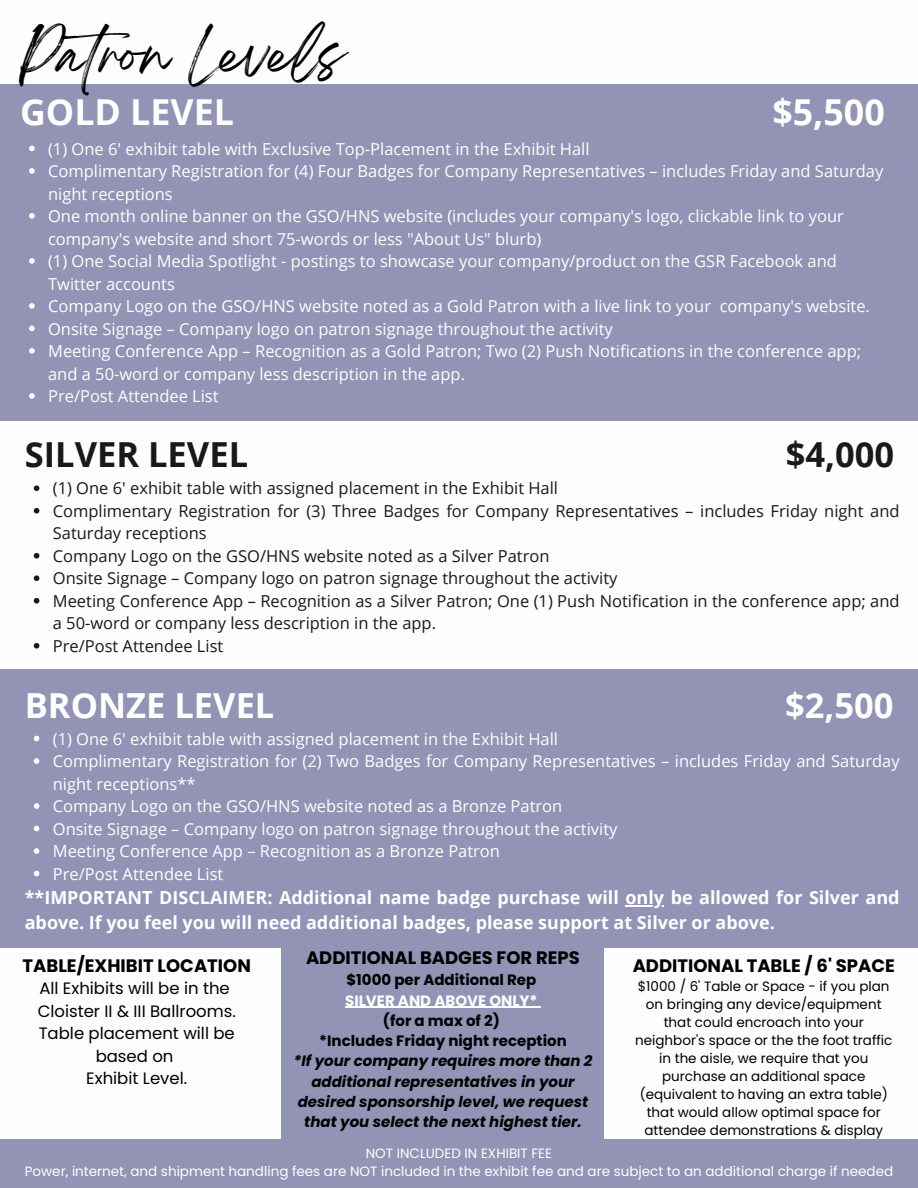
<style>
.page{position:relative;width:918px;height:1188px;background:#fff}
.page>*{position:absolute;margin:0;border:0;box-sizing:border-box;transform-origin:0 0}
.t1{font:48.3px "Breathing";color:#000}
.t2{font:700 35.7px "Open Sans";color:#fff}
.t3{font:700 34.5px "Open Sans";color:#191919}
.t4{font:700 34.5px "Open Sans";color:#fff}
.t5{font:700 18px "Open Sans";color:#fff}
.t6{font:700 18px "Poppins";color:#000}
.t7{font:16.5px/22.5px "Open Sans";color:#fff}
.t8{font:16.5px/22.5px "Open Sans";color:#191919}
.t9{font:16.5px/22.5px "Poppins";color:#000;text-align:center}
.t10{font:italic 700 15px/20.2px "Poppins";color:#000;text-align:center}
.t11{font:13.5px/18px "Poppins";color:#000;text-align:center}
.t12{font:13.5px/18px "Poppins";color:#fff;text-align:center}
.s1{font-style:normal}
.s2{font-style:normal;color:#fdfdfd}
</style>
<div class="page">
<div style="left:0;top:84px;width:918px;height:337px;background:#9293b5"></div>
<svg style="left:29px;top:146px;width:6px;height:5px"></svg>
<svg style="left:29px;top:168px;width:6px;height:6px"></svg>
<svg style="left:29px;top:213px;width:6px;height:6px"></svg>
<svg style="left:29px;top:258px;width:6px;height:6px"></svg>
<svg style="left:29px;top:303px;width:6px;height:6px"></svg>
<svg style="left:29px;top:326px;width:6px;height:5px"></svg>
<svg style="left:29px;top:348px;width:6px;height:6px"></svg>
<svg style="left:29px;top:393px;width:6px;height:6px"></svg>
<svg style="left:34px;top:485px;width:5px;height:6px"></svg>
<svg style="left:34px;top:508px;width:5px;height:6px"></svg>
<svg style="left:34px;top:553px;width:5px;height:6px"></svg>
<svg style="left:34px;top:575px;width:5px;height:6px"></svg>
<svg style="left:34px;top:598px;width:5px;height:6px"></svg>
<svg style="left:34px;top:643px;width:5px;height:6px"></svg>
<div style="left:0;top:669px;width:918px;height:279px;background:#9293b5"></div>
<svg style="left:34px;top:736px;width:5px;height:5px"></svg>
<svg style="left:34px;top:758px;width:5px;height:6px"></svg>
<svg style="left:34px;top:803px;width:5px;height:6px"></svg>
<svg style="left:34px;top:826px;width:5px;height:5px"></svg>
<svg style="left:34px;top:848px;width:5px;height:6px"></svg>
<svg style="left:34px;top:871px;width:5px;height:5px"></svg>
<hr style="left:625px;top:906px;width:39px;height:1px;background:#fff">
<div style="left:0;top:1139px;width:918px;height:49px;background:#9293b5"></div>
<div style="left:282px;top:939px;width:322px;height:200px;background:#9293b5"></div>
<hr style="left:345px;top:1007px;width:193px;height:1px;background:#fdfdfd">
<h1 class="t1" style="left:20px;top:40px;width:326px">Patron Levels</h1>
<h2 class="t2" style="left:20px;top:87px;width:215px">GOLD LEVEL</h2>
<h2 class="t2" style="left:772px;top:87px;width:114px">$5,500</h2>
<p class="t7" style="left:48px;top:137px;width:543px">(1) One 6' exhibit table with Exclusive Top-Placement in the Exhibit Hall</p>
<p class="t7" style="left:48px;top:159px;width:837px">Complimentary Registration for (4) Four Badges for Company Representatives – includes Friday and Saturday night receptions</p>
<p class="t7" style="left:48px;top:204px;width:797px">One month online banner on the GSO/HNS website (includes your company's logo, clickable link to your company's website and short 75-words or less "About Us" blurb)</p>
<p class="t7" style="left:48px;top:249px;width:790px">(1) One Social Media Spotlight - postings to showcase your company/product on the GSR Facebook and<br>Twitter accounts</p>
<p class="t7" style="left:48px;top:294px;width:823px">Company Logo on the GSO/HNS website noted as a Gold Patron with a live link to your company's website.</p>
<p class="t7" style="left:48px;top:317px;width:566px">Onsite Signage – Company logo on patron signage throughout the activity</p>
<p class="t7" style="left:48px;top:339px;width:815px">Meeting Conference App – Recognition as a Gold Patron; Two (2) Push Notifications in the conference app; and a 50-word or company less description in the app.</p>
<p class="t7" style="left:48px;top:384px;width:172px">Pre/Post Attendee List</p>
<h2 class="t3" style="left:25px;top:431px;width:225px">SILVER LEVEL</h2>
<h2 class="t3" style="left:786px;top:431px;width:110px">$4,000</h2>
<p class="t8" style="left:53px;top:477px;width:507px">(1) One 6' exhibit table with assigned placement in the Exhibit Hall</p>
<p class="t8" style="left:53px;top:499px;width:848px">Complimentary Registration for (3) Three Badges for Company Representatives – includes Friday night and<br>Saturday receptions</p>
<p class="t8" style="left:53px;top:544px;width:498px">Company Logo on the GSO/HNS website noted as a Silver Patron</p>
<p class="t8" style="left:53px;top:567px;width:566px">Onsite Signage – Company logo on patron signage throughout the activity</p>
<p class="t8" style="left:53px;top:589px;width:848px">Meeting Conference App – Recognition as a Silver Patron; One (1) Push Notification in the conference app; and a 50-word or company less description in the app.</p>
<p class="t8" style="left:53px;top:634px;width:172px">Pre/Post Attendee List</p>
<h2 class="t4" style="left:25px;top:681px;width:251px">BRONZE LEVEL</h2>
<h2 class="t4" style="left:785px;top:681px;width:110px">$2,500</h2>
<p class="t7" style="left:53px;top:727px;width:507px">(1) One 6' exhibit table with assigned placement in the Exhibit Hall</p>
<p class="t7" style="left:53px;top:750px;width:848px">Complimentary Registration for (2) Two Badges for Company Representatives – includes Friday and Saturday night receptions**</p>
<p class="t7" style="left:53px;top:795px;width:511px">Company Logo on the GSO/HNS website noted as a Bronze Patron</p>
<p class="t7" style="left:53px;top:817px;width:566px">Onsite Signage – Company logo on patron signage throughout the activity</p>
<p class="t7" style="left:53px;top:840px;width:449px">Meeting Conference App – Recognition as a Bronze Patron</p>
<p class="t7" style="left:53px;top:862px;width:172px">Pre/Post Attendee List</p>
<h3 class="t5" style="left:25px;top:885px;width:876px">**IMPORTANT DISCLAIMER: Additional name badge purchase will only be allowed for Silver and</h3>
<h5 class="t5" style="left:25px;top:910px;width:752px">above. If you feel you will need additional badges, please support at Silver or above.</h5>
<h4 class="t6" style="left:23px;top:953px;width:230px">TABLE/EXHIBIT LOCATION</h4>
<h4 class="t9" style="left:38px;top:977px;width:200px">All Exhibits will be in the<br>Cloister II &amp; III Ballrooms.<br>Table placement will be based on<br>Exhibit Level.</h4>
<p class="t6" style="left:306px;top:945px;width:275px">ADDITIONAL BADGES FOR REPS</p>
<p class="t10" style="left:293px;top:970px;width:301px"><span class="s1">$1000 per Additional Rep<br></span><span class="s2">SILVER AND ABOVE ONLY*<br></span><span class="s1">(for a max of 2)<br>*Includes Friday night reception<br></span>*If your company requires more than 2 additional representatives in your desired sponsorship level, we request</p>
<p class="t10" style="left:304px;top:1112px;width:279px">that you select the next highest tier.</p>
<p class="t6" style="left:633px;top:953px;width:264px">ADDITIONAL TABLE / 6' SPACE</p>
<p class="t11" style="left:635px;top:977px;width:259px">$1000 / 6' Table or Space - if you plan on bringing any device/equipment that could encroach into your neighbor's space or the the foot traffic in the aisle, we require that you purchase an additional space (equivalent to having an extra table) that would allow optimal space for attendee demonstrations &amp; display</p>
<p class="t12" style="left:25px;top:1144px;width:870px">NOT INCLUDED IN EXHIBIT FEE<br>Power, internet, and shipment handling fees are NOT included in the exhibit fee and are subject to an additional charge if needed</p>
</div>
